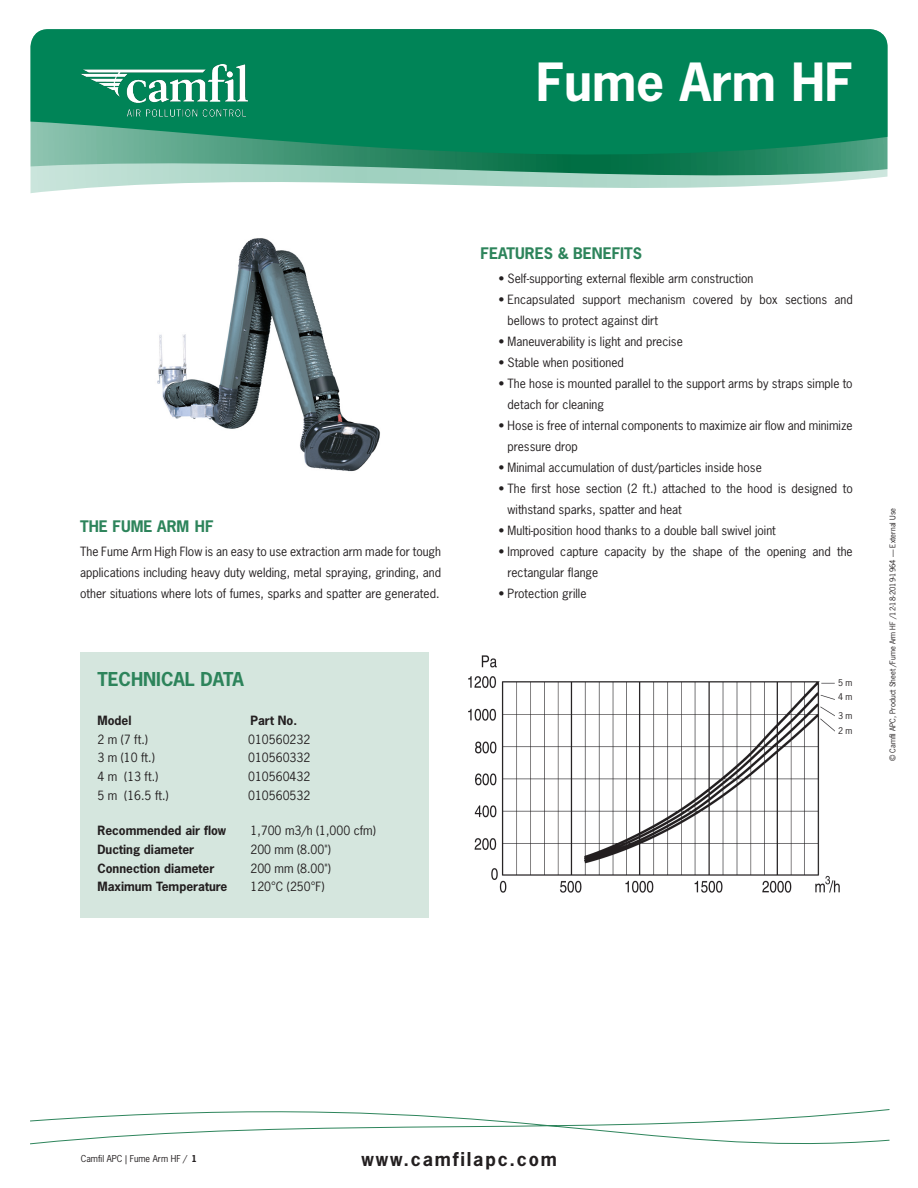
<style>
.page{position:relative;width:918px;height:1188px;background:#fff}
.page>*{position:absolute;margin:0;border:0;box-sizing:border-box;transform-origin:0 0}
.t1{font:700 49.5px "News Gothic Std";color:#fff}
.ruta{font:700 18px "News Gothic Std";letter-spacing:.1em;color:#231f20}
.t2{font:700 18px "News Gothic Std";color:#2d845b}
.Titelschrift_20_pt{font:700 15px "News Gothic Std";color:#2d845b}
.t3{font:12px/21px "News Gothic Std";color:#231f20}
.t4{font:700 12px "News Gothic Std";color:#231f20}
.t5{font:9px "News Gothic Std";color:#231f20}
.t6{font:8.7px "News Gothic Std";color:#231f20}
.tabell{font:7.5px "News Gothic Std";color:#231f20}
.s1{font-weight:700}
</style>
<div class="page">
<img style="left:157px;top:238px;width:223px;height:234px">
<svg style="left:30px;top:1109px;width:860px;height:36px"></svg>
<svg style="left:31px;top:29px;width:856px;height:164px;background:#2a9670"></svg>
<img style="left:81px;top:64px;width:166px;height:54px">
<img style="left:468px;top:655px;width:372px;height:238px">
<div style="left:80px;top:652px;width:349px;height:266px;background:#d5e6de"></div>
<div style="left:835px;top:671px;width:45px;height:82px;background:#fff;border-radius:18px"></div>
<p class="t1" style="left:536px;top:49px;width:318px">Fume Arm HF</p>
<p class="Titelschrift_20_pt" style="left:80px;top:516px;width:135px">THE FUME ARM HF</p>
<p class="t3" style="left:80px;top:541px;width:363px;text-align:justify">The Fume Arm High Flow is an easy to use extraction arm made for tough applications including heavy duty welding, metal spraying, grinding, and other situations where lots of fumes, sparks and spatter are generated.</p>
<p class="t2" style="left:97px;top:668px;width:148px">TECHNICAL DATA</p>
<p class="t4" style="left:97px;top:712px;width:35px">Model</p>
<p class="t4" style="left:250px;top:712px;width:48px">Part No.</p>
<p class="t3" style="left:97px;top:728px;width:52px">2 m (7 ft.)</p>
<p class="t3" style="left:248px;top:728px;width:64px">010560232</p>
<p class="t3" style="left:97px;top:747px;width:59px">3 m (10 ft.)</p>
<p class="t3" style="left:248px;top:747px;width:64px">010560332</p>
<p class="t3" style="left:97px;top:766px;width:62px">4 m (13 ft.)</p>
<p class="t3" style="left:248px;top:766px;width:64px">010560432</p>
<p class="t3" style="left:97px;top:784px;width:73px">5 m (16.5 ft.)</p>
<p class="t3" style="left:248px;top:784px;width:64px">010560532</p>
<p class="t4" style="left:97px;top:823px;width:130px">Recommended air flow</p>
<p class="t3" style="left:250px;top:820px;width:127px">1,700 m3/h (1,000 cfm)</p>
<p class="t4" style="left:97px;top:841px;width:98px">Ducting diameter</p>
<p class="t3" style="left:250px;top:839px;width:82px">200 mm (8.00")</p>
<p class="t4" style="left:97px;top:860px;width:119px">Connection diameter</p>
<p class="t3" style="left:250px;top:857px;width:82px">200 mm (8.00")</p>
<p class="t4" style="left:97px;top:879px;width:131px">Maximum Temperature</p>
<p class="t3" style="left:250px;top:876px;width:76px">120°C (250°F)</p>
<p class="Titelschrift_20_pt" style="left:481px;top:243px;width:163px">FEATURES &amp; BENEFITS</p>
<p class="t3" style="left:499px;top:268px;width:256px">• Self-supporting external flexible arm construction</p>
<p class="t3" style="left:508px;top:289px;width:347px;text-indent:-9px">• Encapsulated support mechanism covered by box sections and bellows to protect against dirt</p>
<p class="t3" style="left:499px;top:331px;width:186px">• Maneuverability is light and precise</p>
<p class="t3" style="left:499px;top:352px;width:127px">• Stable when positioned</p>
<p class="t3" style="left:508px;top:373px;width:347px;text-indent:-9px">• The hose is mounted parallel to the support arms by straps simple to detach for cleaning</p>
<p class="t3" style="left:508px;top:415px;width:347px;text-indent:-9px">• Hose is free of internal components to maximize air flow and minimize pressure drop</p>
<p class="t3" style="left:499px;top:457px;width:265px">• Minimal accumulation of dust/particles inside hose</p>
<p class="t3" style="left:508px;top:478px;width:347px;text-indent:-9px">• The first hose section (2 ft.) attached to the hood is designed to withstand sparks, spatter and heat</p>
<p class="t3" style="left:499px;top:520px;width:279px">• Multi-position hood thanks to a double ball swivel joint</p>
<p class="t3" style="left:508px;top:541px;width:347px;text-indent:-9px">• Improved capture capacity by the shape of the opening and the rectangular flange</p>
<p class="t3" style="left:499px;top:583px;width:89px">• Protection grille</p>
<p class="t6" style="left:838px;top:677px;width:16px">5 m</p>
<p class="t6" style="left:838px;top:691px;width:16px">4 m</p>
<p class="t6" style="left:838px;top:710px;width:16px">3 m</p>
<p class="t6" style="left:838px;top:725px;width:16px">2 m</p>
<p class="tabell" style="left:888px;top:761px;width:255px;rotate:-90deg">© Camfil APC, Product Sheet /Fume Arm HF /12-18-2019-1964 — External Use</p>
<p class="t5" style="left:81px;top:1152px;width:118px">Camfil APC | Fume Arm HF / <span class="s1">1</span></p>
<p class="ruta" style="left:362px;top:1148px;width:197px">www.camfilapc.com</p>
</div>
